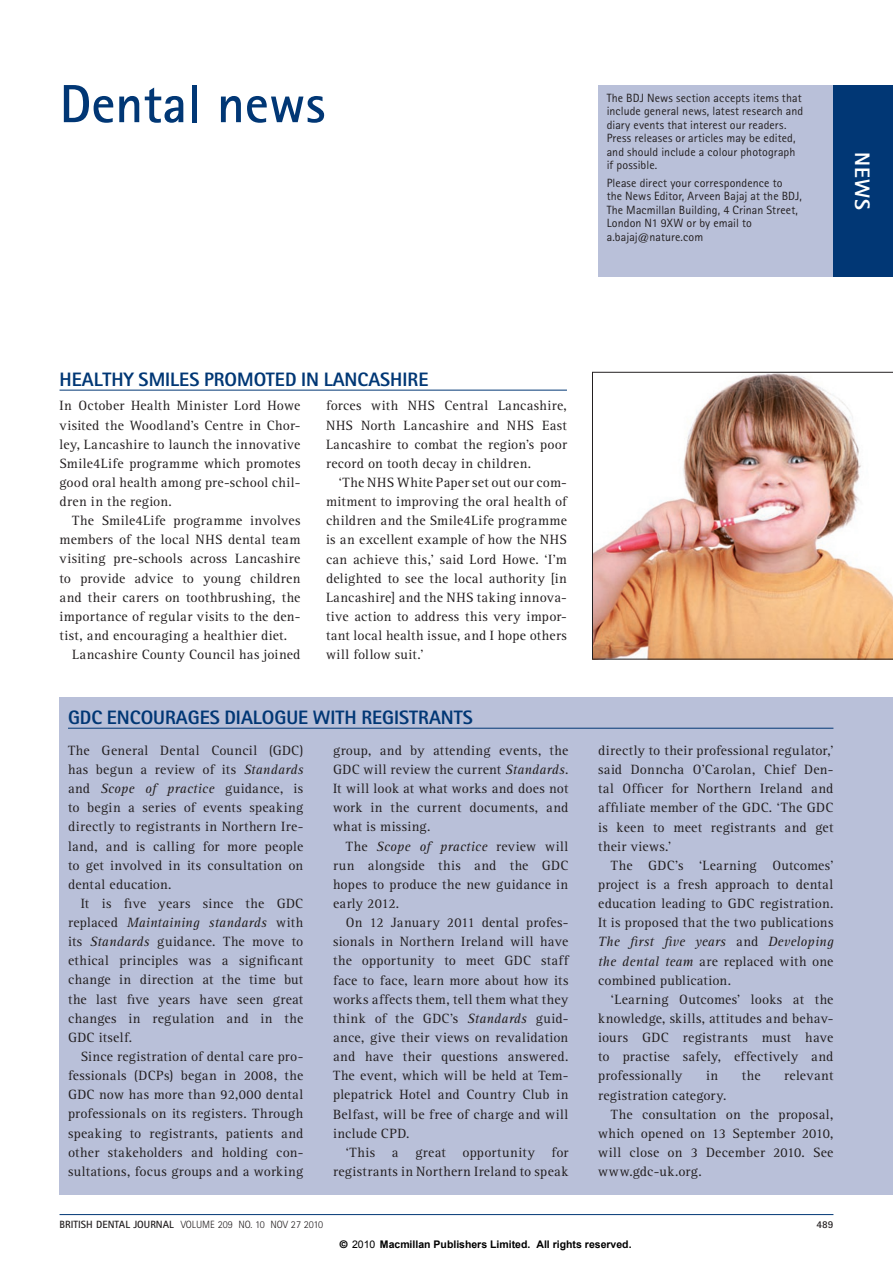
<style>
.page{position:relative;width:893px;height:1263px;background:#fff}
.page>*{position:absolute;margin:0;border:0;box-sizing:border-box;transform-origin:0 0}
._1_BDJ_main_headline{font:700 53.85px "Rotis Sans Serif Std";color:#013775}
.t1{font:800 21px "Rotis Sans Serif Std";color:#fff}
._1_BDJ_news_headline{font:800 19.5px "Rotis Sans Serif Std";color:#013775}
._1_BDJ_body{font:13.95px/19.2px "Rotis Serif Std";letter-spacing:.02em;color:#231f20;text-align:justify}
._1_BDJ_body_fullout{font:13.95px/19.2px "Rotis Serif Std";letter-spacing:.015em;color:#231f20;text-align:justify}
._1_BDJ_in_brief{font:12px/13.5px "Rotis Sans Serif Std";letter-spacing:.01em;color:#231f20}
.t2{font:700 10.5px "Arial";color:#000}
.t3{font:300 10.5px "Rotis Sans Serif Std";color:#231f20}
.t4{font:700 10.5px "Rotis Sans Serif Std";color:#231f20}
.s1{font-style:italic}
.s2{font-weight:700}
.s3{font-family:"Helvetica"}
.s4{font-weight:400}
</style>
<div class="page">
<hr style="left:60px;top:1214px;width:773px;height:1px;background:#013775">
<div style="left:598px;top:85px;width:295px;height:191px;background:#b9c0d9"></div>
<div style="left:833px;top:85px;width:60px;height:191px;background:#013775"></div>
<div style="left:60px;top:697px;width:833px;height:498px;background:#b9c0d9"></div>
<hr style="left:68px;top:728px;width:765px;height:1px;background:#013775">
<hr style="left:60px;top:390px;width:507px;height:1px;background:#013775">
<img style="left:592px;top:372px;width:301px;height:287px">
<p class="_1_BDJ_main_headline" style="left:60px;top:70px;width:267px">DENTAL NEWS</p>
<p class="_1_BDJ_in_brief" style="left:607px;top:91px;width:198px">The BDJ News section accepts items that include general news, latest research and diary events that interest our readers.<br>Press releases or articles may be edited, and should include a colour photograph if possible.</p>
<p class="_1_BDJ_in_brief" style="left:607px;top:176px;width:197px">Please direct your correspondence to<br>the News Editor, Arveen Bajaj at the BDJ, The Macmillan Building, 4 Crinan Street, London N1 9XW or by email to a.bajaj@nature.com</p>
<p class="t1" style="left:876px;top:152px;width:60px;rotate:90deg">news</p>
<p class="_1_BDJ_news_headline" style="left:60px;top:366px;width:368px">HEALTHY SMILES PROMOTED IN LANCASHIRE</p>
<p class="_1_BDJ_body_fullout" style="left:60px;top:397px;width:242px">In October Health Minister Lord Howe visited the Woodland’s Centre in Chor&shy;ley, Lancashire to launch the innovative Smile4Life programme which promotes good oral health among pre-school chil&shy;dren in the region.</p>
<p class="_1_BDJ_body" style="left:60px;top:511px;width:242px;text-indent:13px">The Smile4Life programme involves members of the local NHS dental team visiting pre-schools across Lancashire to provide advice to young children and their carers on toothbrushing, the importance of regular visits to the den&shy;tist, and encouraging a healthier diet.</p>
<p class="_1_BDJ_body" style="left:72px;top:645px;width:230px">Lancashire County Council has joined</p>
<p class="_1_BDJ_body" style="left:326px;top:397px;width:242px">forces with NHS Central Lancashire, NHS North Lancashire and NHS East Lancashire to combat the region’s poor record on tooth decay in children.</p>
<p class="_1_BDJ_body" style="left:326px;top:473px;width:242px;text-indent:13px">‘The NHS White Paper set out our com&shy;mitment to improving the oral health of children and the Smile4Life programme is an excellent example of how the NHS can achieve this,’ said Lord Howe. ‘I’m delighted to see the local authority [in Lancashire] and the NHS taking innova&shy;tive action to address this very impor&shy;tant local health issue, and I hope others will follow suit.’</p>
<p class="_1_BDJ_news_headline" style="left:68px;top:704px;width:405px">GDC EN COURAGES DIALOGUE WITH REGISTRANTS</p>
<p class="_1_BDJ_body_fullout" style="left:68px;top:741px;width:237px">The General Dental Council (GDC) has begun a review of its <span class="s1">Standards </span>and <span class="s1">Scope of practice</span> guidance, is to begin a series of events speaking directly to registrants in Northern Ire&shy;land, and is calling for more people to get involved in its consultation on dental education.</p>
<p class="_1_BDJ_body" style="left:68px;top:894px;width:237px;text-indent:13px">It is five years since the GDC replaced <span class="s1">Maintaining standards</span> with its <span class="s1">Standards</span> guidance. The move to ethical principles was a significant change in direction at the time but the last five years have seen great changes in regulation and in the GDC itself.</p>
<p class="_1_BDJ_body" style="left:68px;top:1047px;width:237px;text-indent:13px">Since registration of dental care pro&shy;fessionals (DCPs) began in 2008, the GDC now has more than 92,000 dental professionals on its registers. Through speaking to registrants, patients and other stakeholders and holding con&shy;sultations, focus groups and a working</p>
<p class="_1_BDJ_body" style="left:333px;top:741px;width:237px">group, and by attending events, the GDC will review the current <span class="s1">Standards</span>.<br>It will look at what works and does not work in the current documents, and what is missing.</p>
<p class="_1_BDJ_body" style="left:333px;top:837px;width:237px;text-indent:13px">The <span class="s1">Scope of practice</span> review will run alongside this and the GDC hopes to produce the new guidance in early 2012.</p>
<p class="_1_BDJ_body" style="left:333px;top:913px;width:237px;text-indent:13px">On 12 January 2011 dental profes&shy;sionals in Northern Ireland will have the opportunity to meet GDC staff face to face, learn more about how its works affects them, tell them what they think of the GDC’s <span class="s1">Standards</span> guid&shy;ance, give their views on revalidation and have their questions answered.<br>The event, which will be held at Tem&shy;plepatrick Hotel and Country Club in Belfast, will be free of charge and will include CPD.</p>
<p class="_1_BDJ_body" style="left:333px;top:1143px;width:237px;text-align:right">‘This a great opportunity for registrants in Northern Ireland to speak</p>
<p class="_1_BDJ_body" style="left:598px;top:741px;width:237px">directly to their professional regulator,’ said Donncha O’Carolan, Chief Den&shy;tal Officer for Northern Ireland and affiliate member of the GDC. ‘The GDC is keen to meet registrants and get their views.'</p>
<p class="_1_BDJ_body" style="left:598px;top:856px;width:237px;text-indent:13px">The GDC’s ‘Learning Outcomes’ project is a fresh approach to dental education leading to GDC registration.<br>It is proposed that the two publications <span class="s1">The first five years</span> and <span class="s1">Developing the dental team</span> are replaced with one combined publication.</p>
<p class="_1_BDJ_body" style="left:598px;top:990px;width:237px;text-indent:13px">‘Learning Outcomes’ looks at the knowledge, skills, attitudes and behav&shy;iours GDC registrants must have to practise safely, effectively and professionally</p>
<p class="_1_BDJ_body" style="left:706px;top:1066px;width:14px">in</p>
<p class="_1_BDJ_body" style="left:742px;top:1066px;width:20px">the</p>
<p class="_1_BDJ_body" style="left:784px;top:1066px;width:51px">relevant</p>
<p class="_1_BDJ_body" style="left:598px;top:1086px;width:130px">registration category.</p>
<p class="_1_BDJ_body" style="left:598px;top:1105px;width:237px;text-indent:13px">The consultation on the proposal, which opened on 13 September 2010, will close on 3 December 2010. See www.gdc-uk.org.</p>
<p class="t3" style="left:60px;top:1218px;width:265px"><span class="s2">BRITISH DENTAL JOURNAL</span> VOLUME 209 NO. 10 NOV 27 2010</p>
<p class="t4" style="left:816px;top:1217px;width:18px">489</p>
<p class="t2" style="left:340px;top:1237px;width:293px"><span class="s3">©</span> <span class="s4">2010</span> Macmillan Publishers Limited. All rights reserved.</p>
</div>
